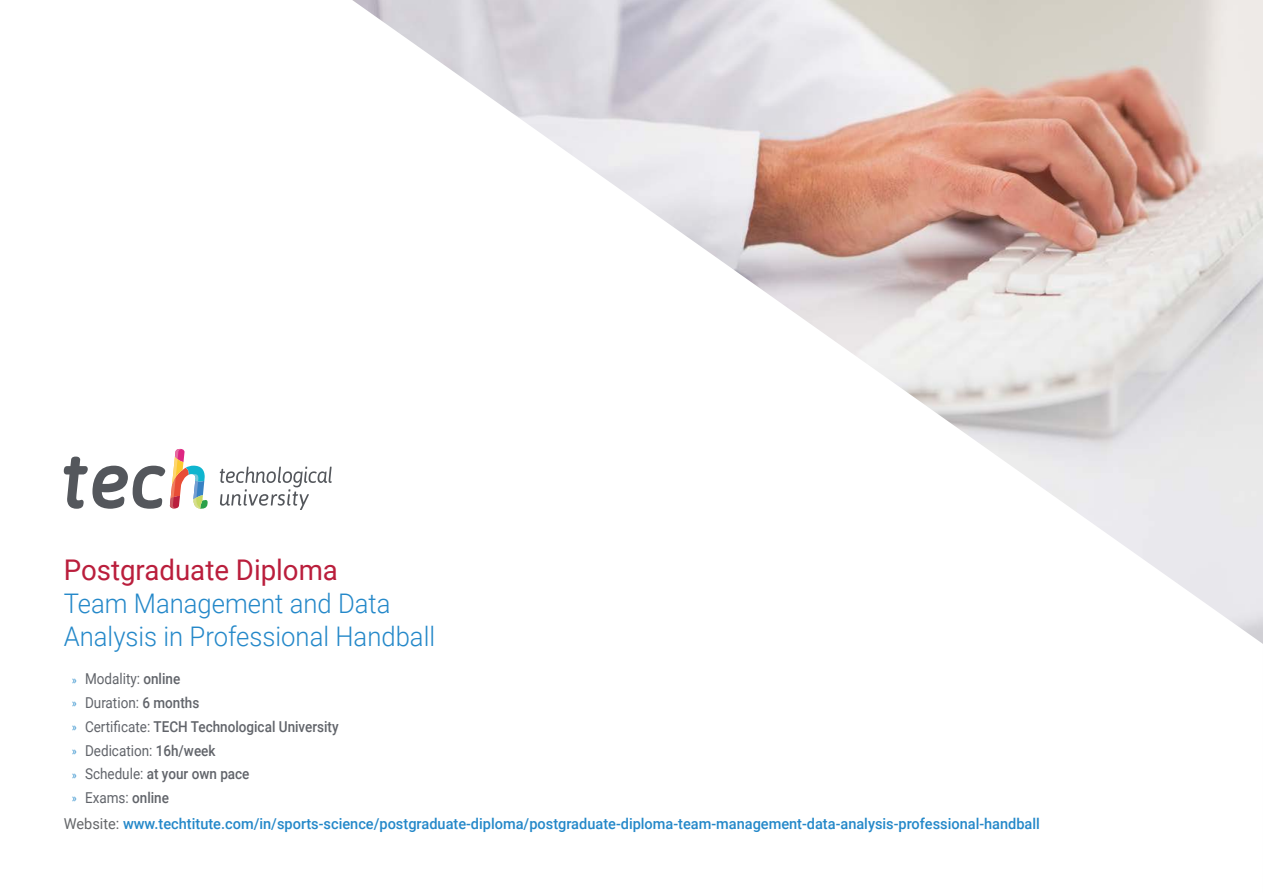
<style>
.page{position:relative;width:1263px;height:893px;background:#fff}
.page>*{position:absolute;margin:0;border:0;box-sizing:border-box;transform-origin:0 0}
.t1{font:28.5px "Roboto";color:#ba1e3c}
.t2{font:300 27px/33px "Roboto";color:#2488c9;scale:.95 1}
.t3{font:500 15px "Roboto";color:#2488c9}
.t4{font:500 15px/23.7px "Roboto";color:#61646a;scale:.9 1}
.s1{font-family:"Myriad Pro";font-weight:400;font-size:12px;color:#2488c9}
.s2{font-weight:400}
.s3{font-weight:400;color:#646669}
</style>
<div class="page">
<img style="left:352px;top:0;width:911px;height:644px">
<svg style="left:64px;top:449px;width:144px;height:60px"></svg>
<svg style="left:220px;top:467px;width:112px;height:43px"></svg>
<h1 class="t1" style="left:64px;top:550px;width:276px">Postgraduate Diploma</h1>
<h2 class="t2" style="left:64px;top:586px;width:392px">Team Management and Data<br>Analysis in Professional Handball</h2>
<p class="t4" style="left:72px;top:667px;width:297px"><span class="s1">»</span> <span class="s2">Modality:</span> online<br><span class="s1">»</span> <span class="s2">Duration:</span> 6 months<br><span class="s1">»</span> <span class="s2">Certificate:</span> TECH Technological University <span class="s1">»</span> <span class="s2">Dedication:</span> 16h/week<br><span class="s1">»</span> <span class="s2">Schedule:</span> at your own pace<br><span class="s1">»</span> <span class="s2">Exams:</span> online</p>
<p class="t3" style="left:64px;top:813px;width:978px"><span class="s3">Website:</span> www.techtitute.com/in/sports-science/postgraduate-diploma/postgraduate-diploma-team-management-data-analysis-professional-handball</p>
</div>
